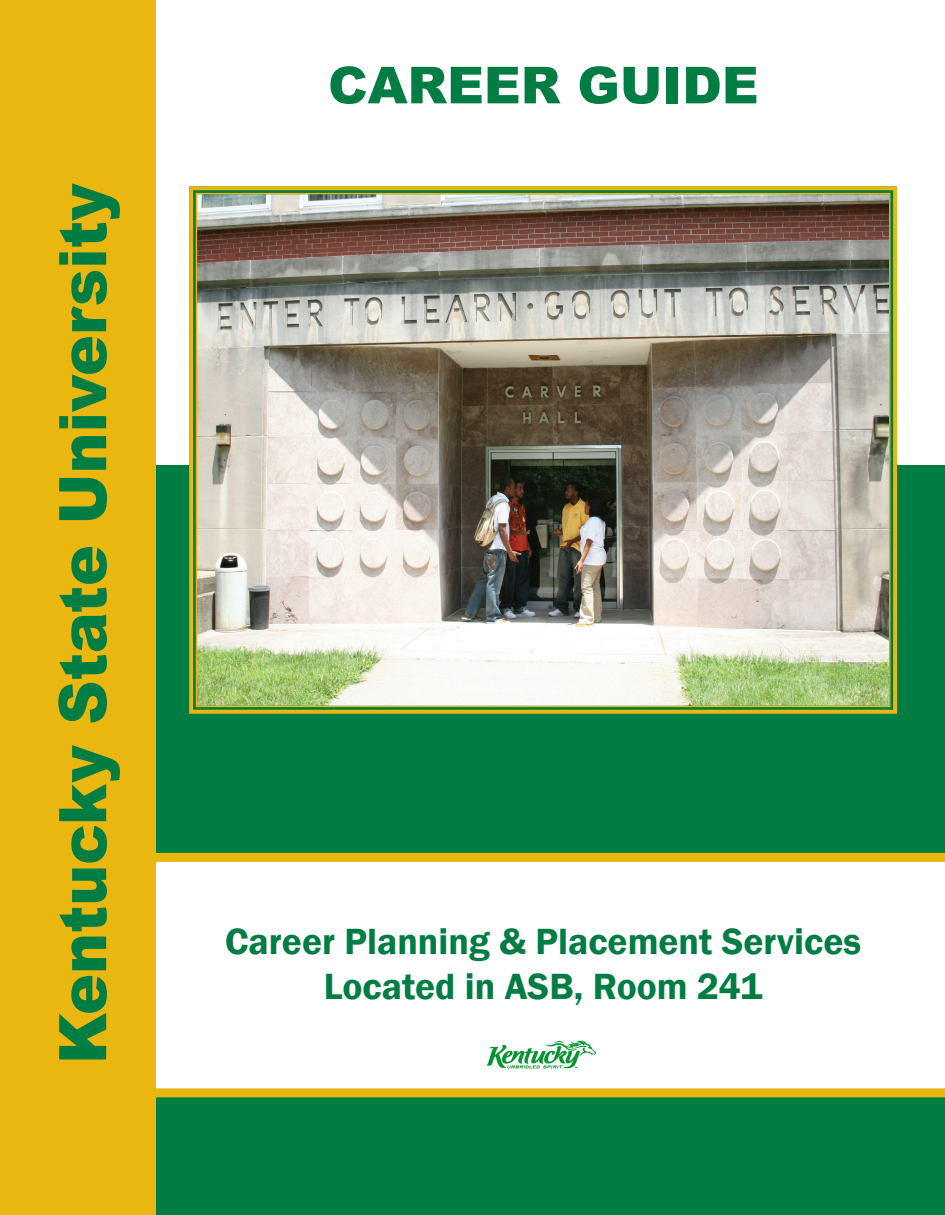
<style>
.page{position:relative;width:945px;height:1215px;background:#fff}
.page>*{position:absolute;margin:0;border:0;box-sizing:border-box;transform-origin:0 0}
.t1{font:900 65.7px "Arial";color:#007d43;scale:.94 1}
.t2{font:900 51px "Arial";color:#007d43}
.t3{font:600 37.5px/45px "Franklin Gothic";color:#007d43;text-align:center}
</style>
<div class="page">
<svg style="left:156px;top:1088px;width:789px;height:127px;background:#11813f"></svg>
<div style="left:156px;top:465px;width:789px;height:397px;background:#007d43"></div>
<div style="left:0;top:0;width:156px;height:1215px;background:#eab610"></div>
<img style="left:486px;top:1040px;width:110px;height:29px">
<img style="left:187px;top:186px;width:712px;height:530px">
<p class="t1" style="left:35px;top:1064px;width:938px;rotate:-90deg">Kentucky State University</p>
<p class="t2" style="left:328px;top:48px;width:432px">CAREER GUIDE</p>
<p class="t3" style="left:225px;top:919px;width:638px">Career Planning &amp; Placement Services<br>Located in ASB, Room 241</p>
</div>
